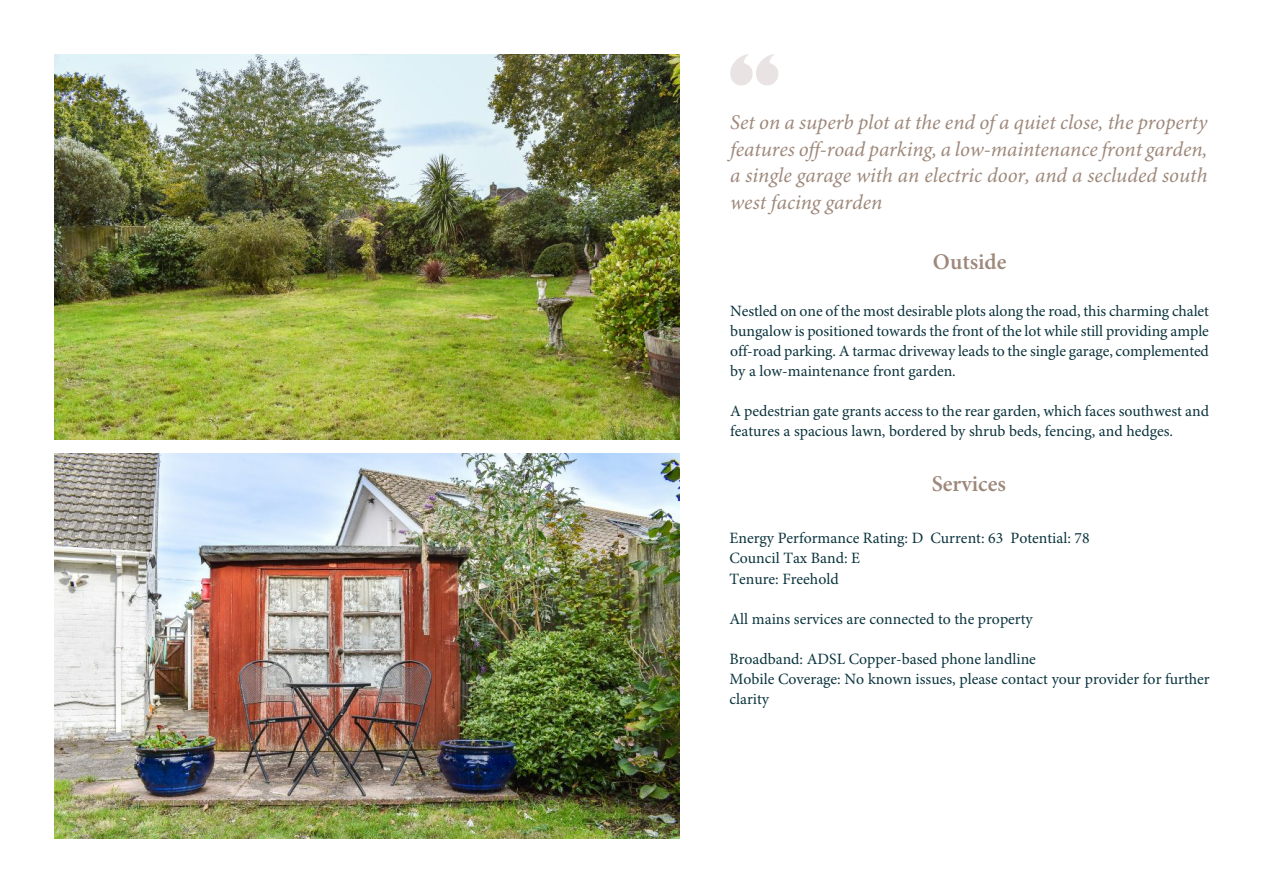
<style>
.page{position:relative;width:1263px;height:893px;background:#fff}
.page>*{position:absolute;margin:0;border:0;box-sizing:border-box;transform-origin:0 0}
.t1{font:600 22.5px "Minion Pro";color:#9e887b}
.t2{font:italic 21px/26.8px "Minion Pro";color:#9e887b;text-align:justify}
.t3{font:15.75px/20.1px "Minion Pro";color:#0b333d;text-align:justify}
.t4{font:15.75px/20.1px "Minion Pro";color:#0b343e}
</style>
<div class="page">
<img style="left:54px;top:54px;width:625px;height:386px">
<svg style="left:730px;top:54px;width:48px;height:31px"></svg>
<img style="left:54px;top:453px;width:625px;height:386px">
<h2 class="t2" style="left:730px;top:111px;width:479px">Set on a superb plot at the end of a quiet close, the property features off-road parking, a low-maintenance front garden, a single garage with an electric door, and a secluded south west facing garden</h2>
<h1 class="t1" style="left:933px;top:252px;width:75px">Outside</h1>
<p class="t3" style="left:730px;top:302px;width:480px">Nestled on one of the most desirable plots along the road, this charming chalet bungalow is positioned towards the front of the lot while still providing ample off-road parking. A tarmac driveway leads to the single garage, complemented by a low-maintenance front garden.</p>
<p class="t3" style="left:730px;top:402px;width:480px">A pedestrian gate grants access to the rear garden, which faces southwest and features a spacious lawn, bordered by shrub beds, fencing, and hedges.</p>
<h1 class="t1" style="left:932px;top:475px;width:76px">Services</h1>
<p class="t4" style="left:729px;top:530px;width:362px">Energy Performance Rating: D Current: 63 Potential: 78<br>Council Tax Band: E<br>Tenure: Freehold</p>
<p class="t4" style="left:729px;top:610px;width:305px">All mains services are connected to the property</p>
<p class="t4" style="left:729px;top:650px;width:482px">Broadband: ADSL Copper-based phone landline<br>Mobile Coverage: No known issues, please contact your provider for further clarity</p>
</div>
